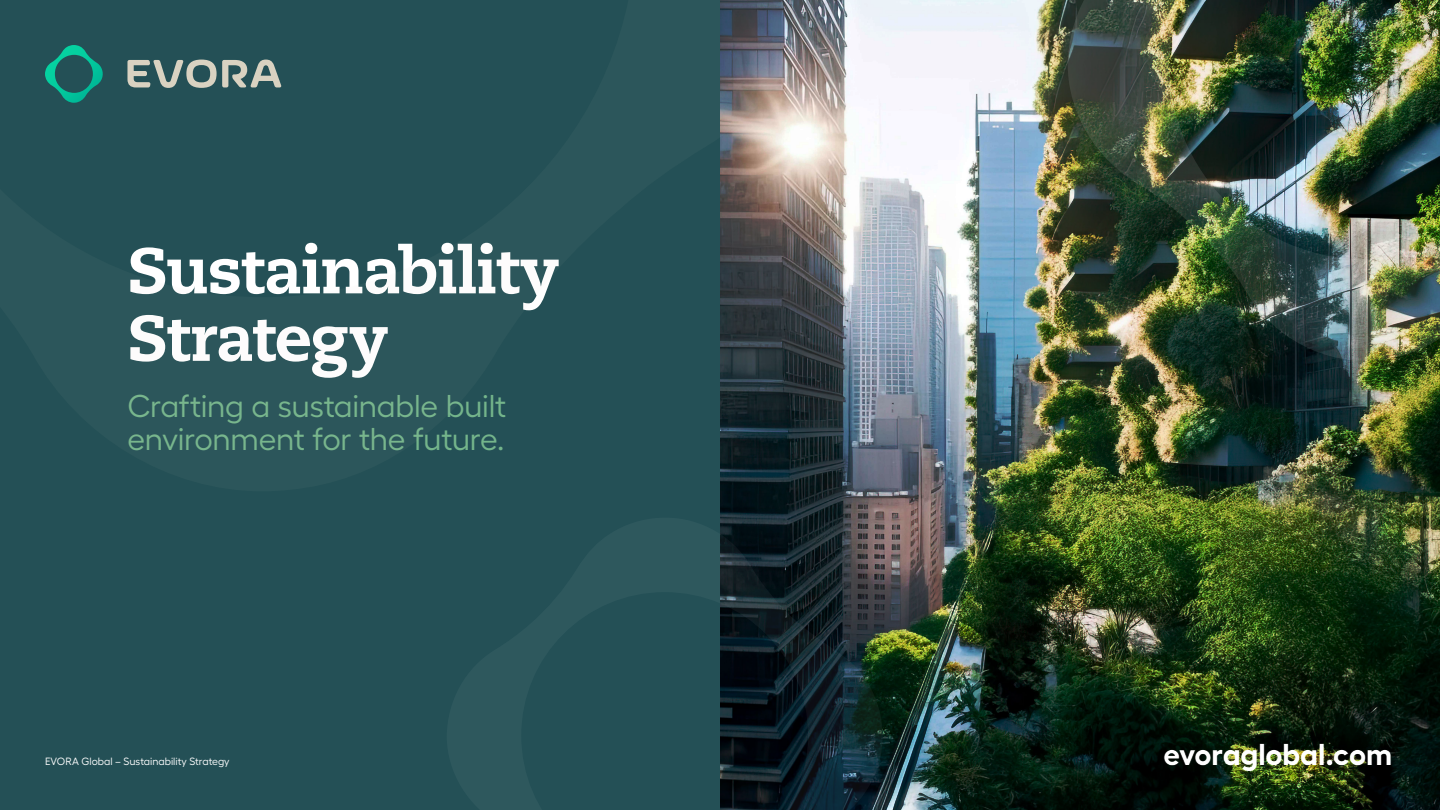
<style>
.page{position:relative;width:1440px;height:810px;background:#245056}
.page>*{position:absolute;margin:0;border:0;box-sizing:border-box;transform-origin:0 0}
.t1{font:800 64.5px/67.5px "Caecilia LT Pro 85";letter-spacing:-.02em;color:#fff}
.t2{font:31.5px/33.8px "Hellix";letter-spacing:-.01em;color:#74b58b}
.t3{font:700 30.22px "Hellix";letter-spacing:-.005em;color:#fff}
.t4{font:10.5px "Hellix";color:#fff}
</style>
<div class="page">
<img style="left:720px;top:0;width:720px;height:810px">
<img style="left:1068px;top:0;width:372px;height:361px">
<svg style="left:720px;top:512px;width:169px;height:298px"></svg>
<svg style="left:45px;top:0;width:792px;height:491px"></svg>
<p class="t1" style="left:128px;top:235px;width:433px">Sustainability<br>Strategy</p>
<p class="t2" style="left:128px;top:385px;width:380px">Crafting a sustainable built environment for the future.</p>
<p class="t4" style="left:45px;top:753px;width:186px">EVORA Global – Sustainability Strategy</p>
<p class="t3" style="left:1163px;top:730px;width:231px">evoraglobal.com</p>
</div>
